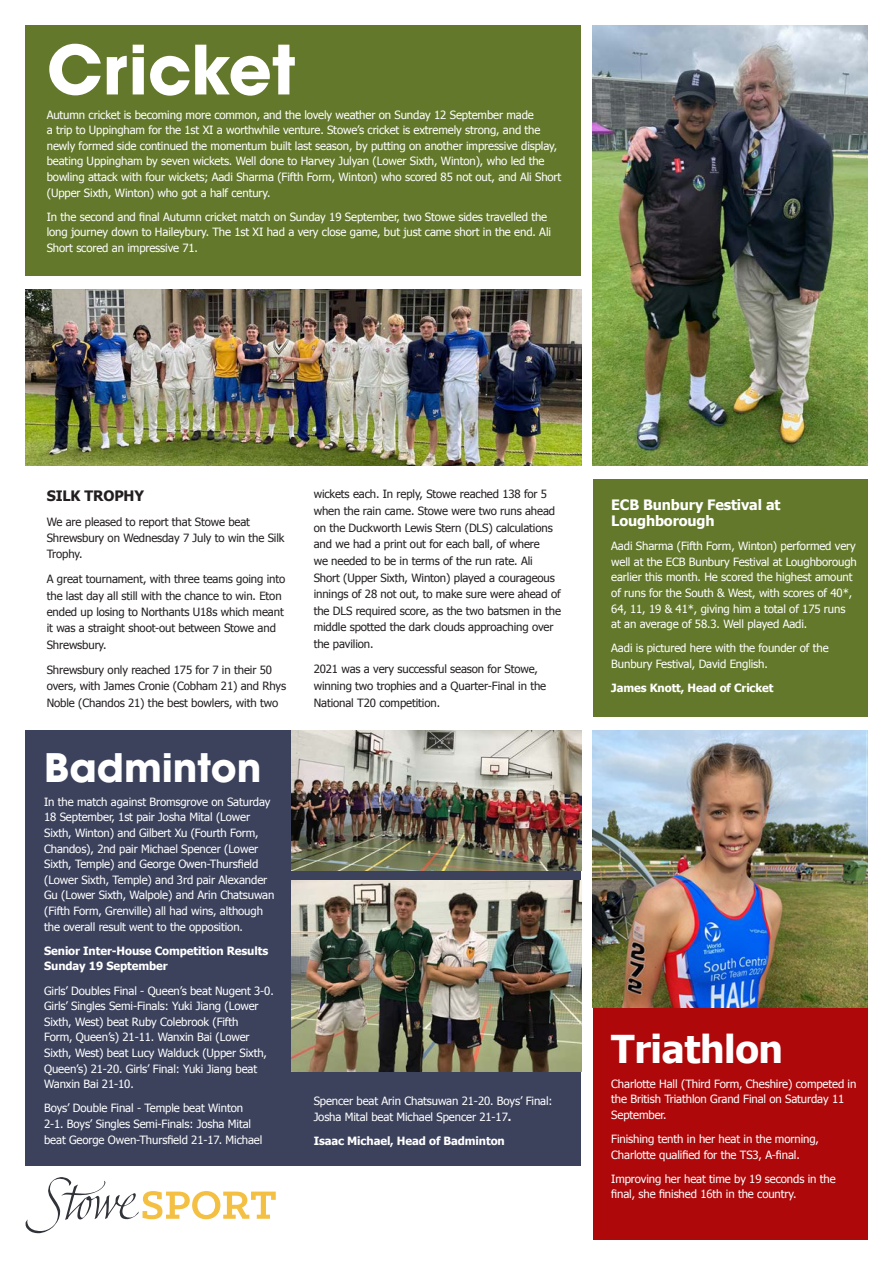
<style>
.page{position:relative;width:893px;height:1263px;background:#fff}
.page>*{position:absolute;margin:0;border:0;box-sizing:border-box;transform-origin:0 0}
.t1{font:700 67.35px "ITC Avant Garde Pro";color:#fff}
.t2{font:700 39px "ITC Avant Garde Pro";color:#fff}
.t3{font:700 38.4px "Tahoma";letter-spacing:-.01em;color:#fff}
.t4{font:700 14.4px/15.6px "Tahoma";letter-spacing:-.01em;color:#fff}
.t5{font:700 14.4px "Tahoma";letter-spacing:-.01em;color:#231f20}
.t6{font:11.4px/15.6px "Tahoma";letter-spacing:-.01em;color:#fff}
.t7{font:11.4px/16.6px "Tahoma";letter-spacing:-.01em;color:#231f20}
.t8{font:700 11.4px/15.6px "Tahoma";letter-spacing:-.01em;color:#fff}
.s1{font-weight:700}
</style>
<div class="page">
<img style="left:593px;top:730px;width:274px;height:278px">
<div style="left:593px;top:479px;width:274px;height:238px;background:#63782b"></div>
<div style="left:593px;top:1008px;width:274px;height:231px;background:#ae080a"></div>
<div style="left:26px;top:730px;width:555px;height:436px;background:#3c425c"></div>
<div style="left:26px;top:26px;width:555px;height:250px;background:#63782b"></div>
<img style="left:593px;top:26px;width:274px;height:440px">
<img style="left:26px;top:290px;width:555px;height:176px">
<img style="left:291px;top:880px;width:290px;height:192px">
<img style="left:291px;top:730px;width:290px;height:141px">
<svg style="left:25px;top:1177px;width:251px;height:56px"></svg>
<p class="t1" style="left:47px;top:25px;width:250px">Cricket</p>
<p class="t6" style="left:47px;top:106px;width:516px">Autumn cricket is becoming more common, and the lovely weather on Sunday 12 September made<br>a trip to Uppingham for the 1st XI a worthwhile venture. Stowe’s cricket is extremely strong, and the newly formed side continued the momentum built last season, by putting on another impressive display, beating Uppingham by seven wickets. Well done to Harvey Julyan (Lower Sixth, Winton), who led the bowling attack with four wickets; Aadi Sharma (Fifth Form, Winton) who scored 85 not out, and Ali Short (Upper Sixth, Winton) who got a half century.</p>
<p class="t6" style="left:47px;top:208px;width:506px">In the second and final Autumn cricket match on Sunday 19 September, two Stowe sides travelled the long journey down to Haileybury. The 1st XI had a very close game, but just came short in the end. Ali<br>Short scored an impressive 71.</p>
<p class="t5" style="left:47px;top:485px;width:99px">SILK TROPHY</p>
<p class="t7" style="left:47px;top:513px;width:239px">We are pleased to report that Stowe beat<br>Shrewsbury on Wednesday 7 July to win the Silk<br>Trophy.</p>
<p class="t7" style="left:47px;top:570px;width:240px">A great tournament, with three teams going into the last day all still with the chance to win. Eton ended up losing to Northants U18s which meant it was a straight shoot-out between Stowe and Shrewsbury.</p>
<p class="t7" style="left:47px;top:661px;width:241px">Shrewsbury only reached 175 for 7 in their 50 overs, with James Cronie (Cobham 21) and Rhys<br>Noble (Chandos 21) the best bowlers, with two</p>
<p class="t7" style="left:314px;top:485px;width:249px">wickets each. In reply, Stowe reached 138 for 5 when the rain came. Stowe were two runs ahead on the Duckworth Lewis Stern (DLS) calculations and we had a print out for each ball, of where<br>we needed to be in terms of the run rate. Ali Short (Upper Sixth, Winton) played a courageous innings of 28 not out, to make sure were ahead of the DLS required score, as the two batsmen in the middle spotted the dark clouds approaching over the pavilion.</p>
<p class="t7" style="left:314px;top:660px;width:234px">2021 was a very successful season for Stowe, winning two trophies and a Quarter-Final in the<br>National T20 competition.</p>
<p class="t2" style="left:44px;top:741px;width:219px">Badminton</p>
<p class="t6" style="left:44px;top:793px;width:232px">In the match against Bromsgrove on Saturday 18 September, 1st pair Josha Mital (Lower Sixth, Winton) and Gilbert Xu (Fourth Form, Chandos), 2nd pair Michael Spencer (Lower Sixth, Temple) and George Owen-Thursfield (Lower Sixth, Temple) and 3rd pair Alexander Gu (Lower Sixth, Walpole) and Arin Chatsuwan (Fifth Form, Grenville) all had wins, although the overall result went to the opposition.</p>
<p class="t8" style="left:44px;top:942px;width:226px">Senior Inter-House Competition Results<br>Sunday 19 September</p>
<p class="t6" style="left:44px;top:982px;width:231px">Girls’ Doubles Final - Queen’s beat Nugent 3-0.<br>Girls’ Singles Semi-Finals: Yuki Jiang (Lower Sixth, West) beat Ruby Colebrook (Fifth<br>Form, Queen’s) 21-11. Wanxin Bai (Lower Sixth, West) beat Lucy Walduck (Upper Sixth, Queen’s) 21-20. Girls’ Final: Yuki Jiang beat Wanxin Bai 21-10.</p>
<p class="t6" style="left:44px;top:1100px;width:220px">Boys’ Double Final - Temple beat Winton<br>2-1. Boys’ Singles Semi-Finals: Josha Mital beat George Owen-Thursfield 21-17. Michael</p>
<p class="t6" style="left:314px;top:1093px;width:240px">Spencer beat Arin Chatsuwan 21-20. Boys’ Final:<br>Josha Mital beat Michael Spencer 21-17<span class="s1">.</span></p>
<p class="t8" style="left:314px;top:1132px;width:193px">Isaac Michael, Head of Badminton</p>
<p class="t4" style="left:611px;top:496px;width:171px">ECB Bunbury Festival at<br>Loughborough</p>
<p class="t6" style="left:611px;top:538px;width:247px">Aadi Sharma (Fifth Form, Winton) performed very well at the ECB Bunbury Festival at Loughborough earlier this month. He scored the highest amount of runs for the South &amp; West, with scores of 40*, 64, 11, 19 &amp; 41*, giving him a total of 175 runs at an average of 58.3. Well played Aadi.</p>
<p class="t6" style="left:611px;top:640px;width:219px">Aadi is pictured here with the founder of the<br>Bunbury Festival, David English.</p>
<p class="t8" style="left:611px;top:679px;width:164px">James Knott, Head of Cricket</p>
<p class="t3" style="left:611px;top:1022px;width:173px">Triathlon</p>
<p class="t6" style="left:611px;top:1075px;width:247px">Charlotte Hall (Third Form, Cheshire) competed in the British Triathlon Grand Final on Saturday 11<br>September.</p>
<p class="t6" style="left:611px;top:1130px;width:209px">Finishing tenth in her heat in the morning,<br>Charlotte qualified for the TS3, A-final.</p>
<p class="t6" style="left:611px;top:1170px;width:226px">Improving her heat time by 19 seconds in the final, she finished 16th in the country.</p>
</div>
